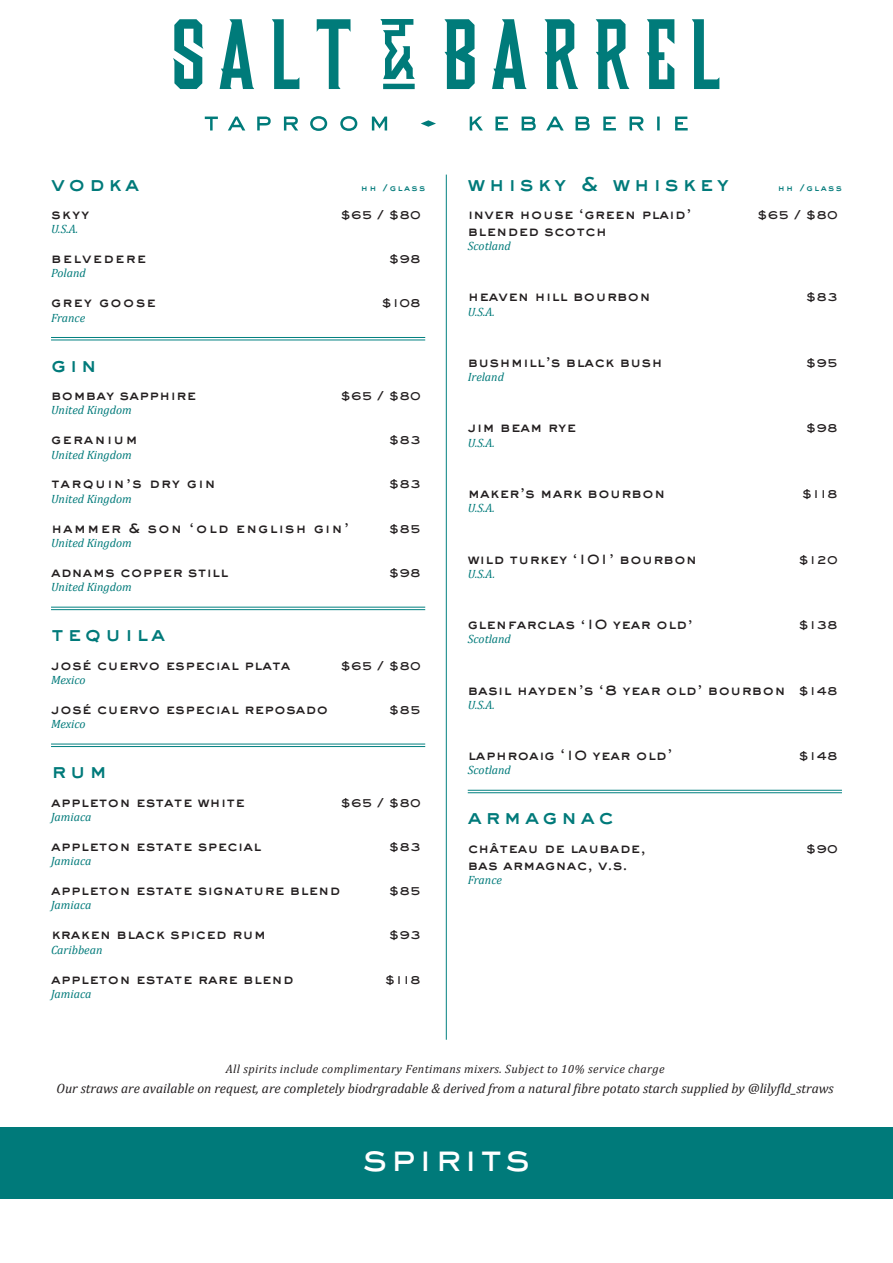
<style>
.page{position:relative;width:893px;height:1263px;background:#fff}
.page>*{position:absolute;margin:0;border:0;box-sizing:border-box;transform-origin:0 0}
.t1{font:500 37.5px "Sackers Gothic Std";letter-spacing:.05em;color:#fff}
.t2{font:800 21px "Sackers Gothic Std";letter-spacing:.15em;color:#007a7a}
.t3{font:800 14.25px "Sackers Gothic Std";color:#231f20}
.t4{font:800 14.25px "Sackers Gothic Std";letter-spacing:.06em;color:#231f20}
.Description{font:italic 13.5px "Cambria";color:#231f20}
.t5{font:italic 12px "Cambria";color:#007a7a}
.t6{font:800 12px "Sackers Gothic Std";color:#231f20}
.Description-2{font:italic 12px "Cambria";letter-spacing:.03em;color:#231f20}
.t7{font:800 9px "Sackers Gothic Std";letter-spacing:.15em;color:#007a7a}
.s1{font-size:12px}
</style>
<div class="page">
<div style="left:0;top:1127px;width:893px;height:72px;background:#007a7a"></div>
<hr style="left:446px;top:175px;width:1px;height:865px;background:#008080">
<hr style="left:51px;top:340px;width:374px;height:1px;background:#008080">
<hr style="left:51px;top:337px;width:374px;height:1px;background:#008080">
<hr style="left:51px;top:609px;width:374px;height:1px;background:#008080">
<hr style="left:51px;top:607px;width:374px;height:1px;background:#008080">
<hr style="left:468px;top:792px;width:374px;height:1px;background:#008080">
<hr style="left:468px;top:790px;width:374px;height:1px;background:#008080">
<hr style="left:51px;top:746px;width:374px;height:1px;background:#008080">
<hr style="left:51px;top:744px;width:374px;height:1px;background:#008080">
<svg style="left:205px;top:116px;width:483px;height:15px"></svg>
<svg style="left:173px;top:19px;width:546px;height:70px"></svg>
<p class="t2" style="left:51px;top:169px;width:90px">vodka</p>
<p class="t7" style="left:361px;top:181px;width:66px">hh /glass</p>
<p class="t3" style="left:51px;top:204px;width:40px">skyy</p>
<p class="t6" style="left:340px;top:206px;width:82px">$65 / $80</p>
<p class="t5" style="left:51px;top:221px;width:29px">U.S.A.</p>
<p class="t4" style="left:51px;top:248px;width:97px">belvedere</p>
<p class="t6" style="left:389px;top:251px;width:34px">$98</p>
<p class="t5" style="left:51px;top:265px;width:36px">Poland</p>
<p class="t4" style="left:51px;top:292px;width:107px">grey goose</p>
<p class="t6" style="left:382px;top:295px;width:41px">$108</p>
<p class="t5" style="left:51px;top:309px;width:36px">France</p>
<p class="t2" style="left:51px;top:350px;width:48px">gin</p>
<p class="t3" style="left:51px;top:385px;width:147px">bombay sapphire</p>
<p class="t6" style="left:340px;top:387px;width:82px">$65 / $80</p>
<p class="t5" style="left:51px;top:402px;width:82px">United Kingdom</p>
<p class="t4" style="left:51px;top:429px;width:88px">geranium</p>
<p class="t6" style="left:389px;top:432px;width:34px">$83</p>
<p class="t5" style="left:51px;top:446px;width:82px">United Kingdom</p>
<p class="t4" style="left:51px;top:474px;width:166px">tarquin’s dry gin</p>
<p class="t6" style="left:389px;top:476px;width:34px">$83</p>
<p class="t5" style="left:51px;top:490px;width:82px">United Kingdom</p>
<p class="t4" style="left:51px;top:518px;width:300px">hammer &amp; son ‘old english gin’</p>
<p class="t6" style="left:389px;top:520px;width:34px">$85</p>
<p class="t5" style="left:51px;top:535px;width:82px">United Kingdom</p>
<p class="t3" style="left:51px;top:562px;width:179px">adnams copper still</p>
<p class="t6" style="left:389px;top:564px;width:34px">$98</p>
<p class="t5" style="left:51px;top:579px;width:82px">United Kingdom</p>
<p class="t2" style="left:51px;top:619px;width:116px">tequila</p>
<p class="t3" style="left:51px;top:655px;width:241px">josé cuervo especial plata</p>
<p class="t6" style="left:340px;top:657px;width:82px">$65 / $80</p>
<p class="t5" style="left:51px;top:671px;width:36px">Mexico</p>
<p class="t3" style="left:51px;top:699px;width:279px">josé cuervo especial reposado</p>
<p class="t6" style="left:389px;top:701px;width:34px">$85</p>
<p class="t5" style="left:51px;top:716px;width:36px">Mexico</p>
<p class="t2" style="left:51px;top:756px;width:58px">rum</p>
<p class="t3" style="left:51px;top:792px;width:195px">appleton estate white</p>
<p class="t6" style="left:340px;top:794px;width:82px">$65 / $80</p>
<p class="t5" style="left:51px;top:808px;width:42px">Jamiaca</p>
<p class="t3" style="left:51px;top:836px;width:212px">appleton estate special</p>
<p class="t6" style="left:389px;top:838px;width:34px">$83</p>
<p class="t5" style="left:51px;top:853px;width:42px">Jamiaca</p>
<p class="t3" style="left:51px;top:880px;width:291px">appleton estate signature blend</p>
<p class="t6" style="left:389px;top:882px;width:34px">$85</p>
<p class="t5" style="left:51px;top:897px;width:42px">Jamiaca</p>
<p class="t3" style="left:51px;top:924px;width:217px">kraken black spiced rum</p>
<p class="t6" style="left:389px;top:927px;width:34px">$93</p>
<p class="t5" style="left:51px;top:941px;width:53px">Caribbean</p>
<p class="t3" style="left:51px;top:969px;width:244px">appleton estate rare blend</p>
<p class="t6" style="left:385px;top:971px;width:37px">$118</p>
<p class="t5" style="left:51px;top:985px;width:42px">Jamiaca</p>
<p class="t2" style="left:468px;top:169px;width:263px">whisky &amp; whiskey</p>
<p class="t7" style="left:778px;top:181px;width:66px">hh /glass</p>
<p class="t3" style="left:468px;top:204px;width:225px">inver house ‘green plaid’</p>
<p class="t6" style="left:757px;top:206px;width:82px">$65 / $80</p>
<p class="t3" style="left:468px;top:221px;width:141px">blended scotch</p>
<p class="t5" style="left:468px;top:238px;width:45px">Scotland</p>
<p class="t3" style="left:468px;top:287px;width:185px">heaven hill bourbon</p>
<p class="t6" style="left:806px;top:289px;width:34px">$83</p>
<p class="t5" style="left:468px;top:303px;width:29px">U.S.A.</p>
<p class="t3" style="left:468px;top:352px;width:196px">bushmill’s black bush</p>
<p class="t6" style="left:806px;top:354px;width:34px">$95</p>
<p class="t5" style="left:468px;top:369px;width:38px">Ireland</p>
<p class="t3" style="left:468px;top:418px;width:110px">jim beam rye</p>
<p class="t6" style="left:806px;top:420px;width:34px">$98</p>
<p class="t5" style="left:468px;top:434px;width:29px">U.S.A.</p>
<p class="t3" style="left:468px;top:483px;width:199px">maker’s mark bourbon</p>
<p class="t6" style="left:802px;top:485px;width:37px">$118</p>
<p class="t5" style="left:468px;top:500px;width:29px">U.S.A.</p>
<p class="t3" style="left:468px;top:549px;width:231px">wild turkey ‘101’ bourbon</p>
<p class="t6" style="left:798px;top:551px;width:41px">$120</p>
<p class="t5" style="left:468px;top:565px;width:29px">U.S.A.</p>
<p class="t3" style="left:468px;top:614px;width:227px">glenfarclas ‘10 year old’</p>
<p class="t6" style="left:798px;top:616px;width:41px">$138</p>
<p class="t5" style="left:468px;top:631px;width:45px">Scotland</p>
<p class="t3" style="left:468px;top:680px;width:371px">basil hayden’s ‘8 year old’ bourbon <span class="s1">$148</span></p>
<p class="t5" style="left:468px;top:696px;width:29px">U.S.A.</p>
<p class="t3" style="left:468px;top:745px;width:206px">laphroaig ‘10 year old’</p>
<p class="t6" style="left:798px;top:748px;width:41px">$148</p>
<p class="t5" style="left:468px;top:762px;width:45px">Scotland</p>
<p class="t2" style="left:468px;top:803px;width:148px">armagnac</p>
<p class="t3" style="left:468px;top:838px;width:180px">château de laubade,</p>
<p class="t6" style="left:806px;top:840px;width:34px">$90</p>
<p class="t3" style="left:468px;top:855px;width:162px">bas armagnac, v.s.</p>
<p class="t5" style="left:468px;top:872px;width:36px">France</p>
<p class="Description-2" style="left:226px;top:1061px;width:440px">All spirits include complimentary Fentimans mixers. Subject to 10% service charge</p>
<p class="Description" style="left:57px;top:1078px;width:779px">Our straws are available on request, are completely biodrgradable &amp; derived from a natural fibre potato starch supplied by @lilyfld_straws</p>
<h1 class="t1" style="left:362px;top:1132px;width:170px">spirits</h1>
</div>
